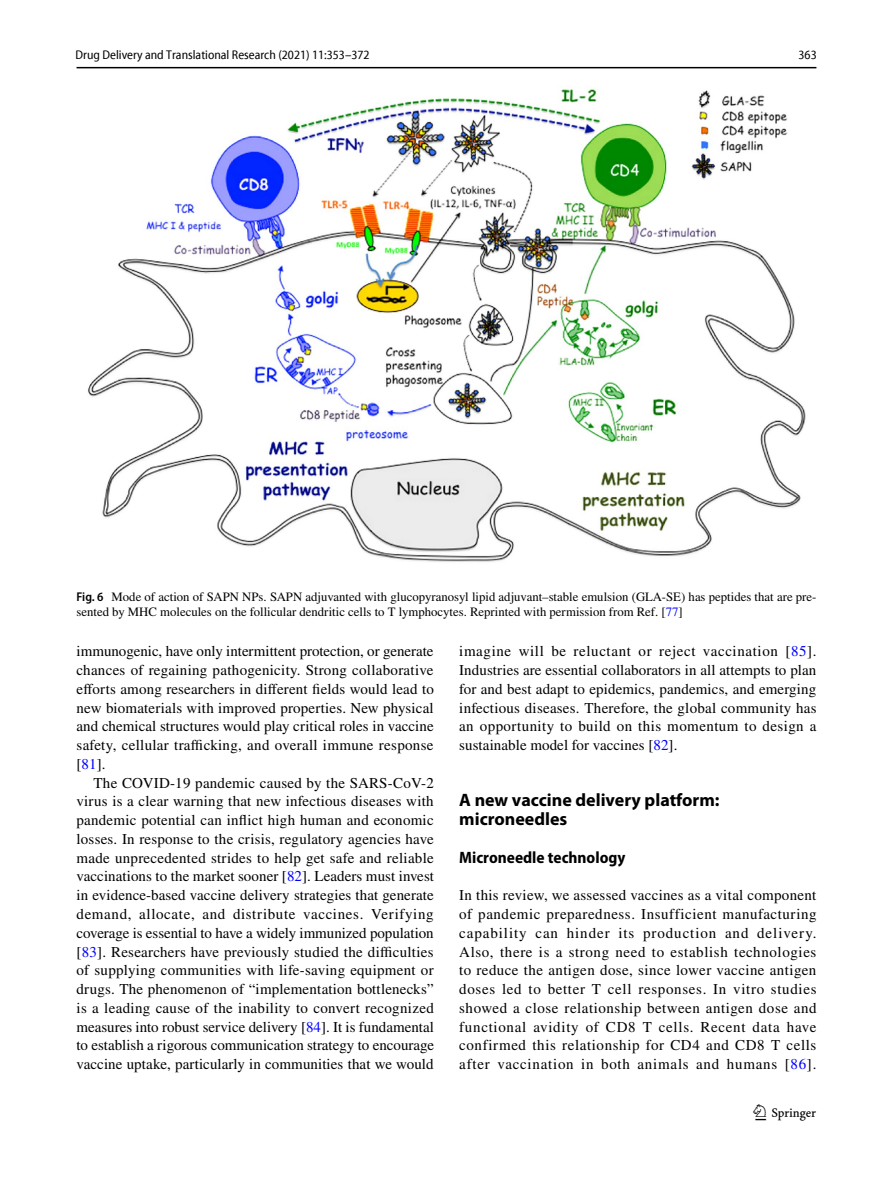
<style>
.page{position:relative;width:893px;height:1187px;background:#fff}
.page>*{position:absolute;margin:0;border:0;box-sizing:border-box;transform-origin:0 0}
.t1{font:22.5px "Springnew Regular 3";color:#000}
.t2{font:700 18px/18.8px "Myriad Pro";color:#000}
.t3{font:700 semi-condensed 16.5px "Myriad Pro";color:#000}
.t4{font:15px/18.8px "STIX";letter-spacing:.02em;color:#000;text-align:justify}
.t5{font:12.75px/15px "STIX";color:#000}
.t6{font:semi-condensed 12.75px "Myriad Pro Unic";color:#000}
.s1{font-family:"Myriad Pro";font-weight:600;font-stretch:semi-condensed}
.s2{color:#00f}
</style>
<div class="page">
<hr style="left:77px;top:67px;width:739px;height:1px;background:#000">
<img style="left:88px;top:89px;width:718px;height:473px">
<p class="t6" style="left:76px;top:50px;width:295px">Drug Delivery and Translational Research (2021) 11:353–372</p>
<p class="t6" style="left:799px;top:50px;width:20px">363</p>
<p class="t5" style="left:77px;top:589px;width:741px"><span class="s1">Fig. 6</span> Mode of action of SAPN NPs. SAPN adjuvanted with glucopyranosyl lipid adjuvant–stable emulsion (GLA-SE) has peptides that are pre&shy;sented by MHC molecules on the follicular dendritic cells to T lymphocytes. Reprinted with permission from Ref. [<span class="s2">77</span>]</p>
<p class="t4" style="left:77px;top:643px;width:359px">immunogenic, have only intermittent protection, or generate chances of regaining pathogenicity. Strong collaborative efforts among researchers in different fields would lead to new biomaterials with improved properties. New physical and chemical structures would play critical roles in vaccine safety, cellular trafficking, and overall immune response [<span class="s2">81</span>].</p>
<p class="t4" style="left:77px;top:774px;width:359px;text-indent:17px">The COVID-19 pandemic caused by the SARS-CoV-2 virus is a clear warning that new infectious diseases with pandemic potential can inflict high human and economic losses. In response to the crisis, regulatory agencies have made unprecedented strides to help get safe and reliable vaccinations to the market sooner [<span class="s2">82</span>]. Leaders must invest in evidence-based vaccine delivery strategies that generate demand, allocate, and distribute vaccines. Verifying coverage is essential to have a widely immunized population [<span class="s2">83</span>]. Researchers have previously studied the difficulties of supplying communities with life-saving equipment or drugs. The phenomenon of “implementation bottlenecks” is a leading cause of the inability to convert recognized measures into robust service delivery [<span class="s2">84</span>]. It is fundamental to establish a rigorous communication strategy to encourage vaccine uptake, particularly in communities that we would</p>
<p class="t4" style="left:459px;top:643px;width:359px">imagine will be reluctant or reject vaccination [<span class="s2">85</span>].<br>Industries are essential collaborators in all attempts to plan for and best adapt to epidemics, pandemics, and emerging infectious diseases. Therefore, the global community has an opportunity to build on this momentum to design a sustainable model for vaccines [<span class="s2">82</span>].</p>
<p class="t2" style="left:459px;top:790px;width:262px">A new vaccine delivery platform: microneedles</p>
<p class="t3" style="left:459px;top:847px;width:168px">Microneedle technology</p>
<p class="t4" style="left:459px;top:886px;width:359px">In this review, we assessed vaccines as a vital component of pandemic preparedness. Insufficient manufacturing capability can hinder its production and delivery.<br>Also, there is a strong need to establish technologies to reduce the antigen dose, since lower vaccine antigen doses led to better T cell responses. In vitro studies showed a close relationship between antigen dose and functional avidity of CD8 T cells. Recent data have confirmed this relationship for CD4 and CD8 T cells after vaccination in both animals and humans [<span class="s2">86</span>].</p>
<h1 class="t1" style="left:755px;top:1104px;width:62px">1 3</h1>
</div>
